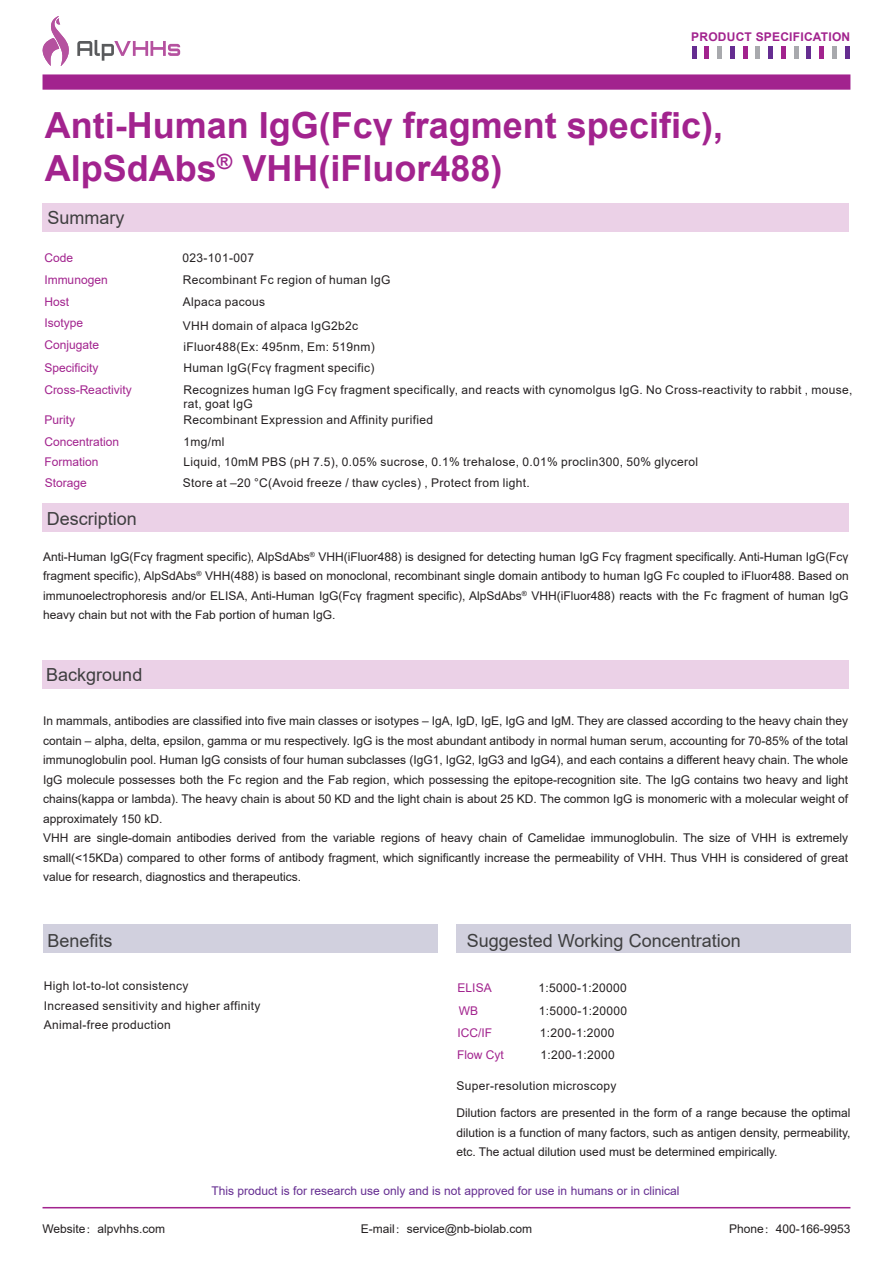
<style>
.page{position:relative;width:893px;height:1263px;background:#fff}
.page>*{position:absolute;margin:0;border:0;box-sizing:border-box;transform-origin:0 0}
.t1{font:700 36px/43.2px "Arial";color:#a2238e}
.t2{font:18px "Arial";color:#3e3e3f}
.t3{font:12px/19.5px "Arial";color:#231f20;text-align:justify}
.t4{font:12px/19.5px "Arial";letter-spacing:.03em;color:#231f20}
.t5{font:12px/22.8px "Arial";color:#a2238e}
.t6{font:12px "Arial";color:#652d91}
.t7{font:700 12px "Arial";letter-spacing:.02em;color:#a2238e}
.s1{font-family:"Adobe Song Std";font-weight:300}
</style>
<div class="page">
<hr style="left:43px;top:1207px;width:807px;height:1px;background:#a2238e">
<div style="left:43px;top:74px;width:807px;height:16px;background:#a2238e"></div>
<hr style="left:730px;top:46px;width:4px;height:13px;background:#652d91">
<hr style="left:743px;top:46px;width:4px;height:13px;background:#a2238e">
<hr style="left:756px;top:46px;width:4px;height:13px;background:#a8a9ad">
<hr style="left:692px;top:46px;width:4px;height:13px;background:#652d91">
<hr style="left:705px;top:46px;width:4px;height:13px;background:#a2238e">
<div style="left:717px;top:46px;width:5px;height:13px;background:#a8a9ad"></div>
<div style="left:768px;top:46px;width:5px;height:13px;background:#652d91"></div>
<hr style="left:781px;top:46px;width:4px;height:13px;background:#a2238e">
<hr style="left:794px;top:46px;width:4px;height:13px;background:#a8a9ad">
<hr style="left:807px;top:46px;width:4px;height:13px;background:#652d91">
<div style="left:819px;top:46px;width:5px;height:13px;background:#a2238e"></div>
<hr style="left:832px;top:46px;width:4px;height:13px;background:#a8a9ad">
<hr style="left:845px;top:46px;width:4px;height:13px;background:#652d91">
<svg style="left:77px;top:40px;width:103px;height:21px"></svg>
<svg style="left:42px;top:16px;width:27px;height:50px"></svg>
<div style="left:43px;top:203px;width:806px;height:28px;background:#ebd1e7"></div>
<div style="left:43px;top:503px;width:806px;height:28px;background:#ebd1e7"></div>
<div style="left:42px;top:660px;width:806px;height:28px;background:#ebd1e7"></div>
<div style="left:43px;top:925px;width:394px;height:28px;background:#d1d0de"></div>
<div style="left:456px;top:925px;width:394px;height:28px;background:#d1d0de"></div>
<p class="t7" style="left:691px;top:28px;width:161px">PRODUCT SPECIFICATION</p>
<h1 class="t1" style="left:45px;top:104px;width:680px">Anti-Human IgG(Fcγ fragment specific),<br>AlpSdAbs<sup>®</sup> VHH(iFluor488)</h1>
<h2 class="t2" style="left:47px;top:205px;width:79px">Summary</h2>
<p class="t5" style="left:44px;top:246px;width:30px">Code</p>
<p class="t4" style="left:183px;top:248px;width:73px">023-101-007</p>
<p class="t5" style="left:44px;top:268px;width:65px">Immunogen</p>
<p class="t4" style="left:183px;top:270px;width:209px">Recombinant Fc region of human IgG</p>
<p class="t5" style="left:44px;top:290px;width:26px">Host</p>
<p class="t4" style="left:183px;top:292px;width:84px">Alpaca pacous</p>
<p class="t5" style="left:44px;top:311px;width:40px">Isotype</p>
<p class="t4" style="left:183px;top:316px;width:177px">VHH domain of alpaca IgG2b2c</p>
<p class="t5" style="left:44px;top:333px;width:56px">Conjugate</p>
<p class="t4" style="left:183px;top:337px;width:193px">iFluor488(Ex: 495nm, Em: 519nm)</p>
<p class="t5" style="left:44px;top:356px;width:56px">Specificity</p>
<p class="t4" style="left:183px;top:358px;width:193px">Human IgG(Fcγ fragment specific)</p>
<p class="t5" style="left:44px;top:378px;width:89px">Cross-Reactivity</p>
<p class="t4" style="left:183px;top:383px;width:671px;line-height:13.5px">Recognizes human IgG Fcγ fragment specifically, and reacts with cynomolgus IgG. No Cross-reactivity to rabbit , mouse, rat, goat IgG</p>
<p class="t5" style="left:44px;top:409px;width:32px">Purity</p>
<p class="t4" style="left:183px;top:410px;width:251px">Recombinant Expression and Affinity purified</p>
<p class="t5" style="left:44px;top:430px;width:76px">Concentration</p>
<p class="t3" style="left:183px;top:431px;width:43px">1mg/ml</p>
<p class="t5" style="left:44px;top:450px;width:56px">Formation</p>
<p class="t4" style="left:183px;top:452px;width:516px">Liquid, 10mM PBS (pH 7.5), 0.05% sucrose, 0.1% trehalose, 0.01% proclin300, 50% glycerol</p>
<p class="t5" style="left:45px;top:471px;width:44px">Storage</p>
<p class="t4" style="left:183px;top:473px;width:348px">Store at –20 °C(Avoid freeze / thaw cycles) , Protect from light.</p>
<h2 class="t2" style="left:47px;top:506px;width:92px">Description</h2>
<p class="t3" style="left:43px;top:547px;width:807px">Anti-Human IgG(Fcγ fragment specific), AlpSdAbs<sup>®</sup> VHH(iFluor488) is designed for detecting human IgG Fcγ fragment specifically. Anti-Human IgG(Fcγ fragment specific), AlpSdAbs<sup>®</sup> VHH(488) is based on monoclonal, recombinant single domain antibody to human IgG Fc coupled to iFluor488. Based on immunoelectrophoresis and/or ELISA, Anti-Human IgG(Fcγ fragment specific), AlpSdAbs<sup>®</sup> VHH(iFluor488) reacts with the Fc fragment of human IgG heavy chain but not with the Fab portion of human IgG.</p>
<h2 class="t2" style="left:46px;top:662px;width:98px">Background</h2>
<p class="t3" style="left:43px;top:711px;width:807px;text-align:left">In mammals, antibodies are classified into five main classes or isotypes – IgA, IgD, IgE, IgG and IgM. They are classed according to the heavy chain they contain – alpha, delta, epsilon, gamma or mu respectively. IgG is the most abundant antibody in normal human serum, accounting for 70-85% of the total immunoglobulin pool. Human IgG consists of four human subclasses (IgG1, IgG2, IgG3 and IgG4), and each contains a different heavy chain. The whole IgG molecule possesses both the Fc region and the Fab region, which possessing the epitope-recognition site. The IgG contains two heavy and light chains(kappa or lambda). The heavy chain is about 50 KD and the light chain is about 25 KD. The common IgG is monomeric with a molecular weight of approximately 150 kD.<br>VHH are single-domain antibodies derived from the variable regions of heavy chain of Camelidae immunoglobulin. The size of VHH is extremely small(&lt;15KDa) compared to other forms of antibody fragment, which significantly increase the permeability of VHH. Thus VHH is considered of great value for research, diagnostics and therapeutics.</p>
<h2 class="t2" style="left:47px;top:929px;width:67px">Benefits</h2>
<h2 class="t2" style="left:467px;top:928px;width:275px">Suggested Working Concentration</h2>
<p class="t4" style="left:44px;top:976px;width:218px">High lot-to-lot consistency<br>Increased sensitivity and higher affinity<br>Animal-free production</p>
<p class="t5" style="left:458px;top:976px;width:36px">ELISA<br>WB</p>
<p class="t4" style="left:539px;top:976px;width:90px;line-height:22.8px">1:5000-1:20000<br>1:5000-1:20000</p>
<p class="t5" style="left:458px;top:1021px;width:36px">ICC/IF</p>
<p class="t3" style="left:540px;top:1023px;width:76px">1:200-1:2000</p>
<p class="t5" style="left:457px;top:1043px;width:48px">Flow Cyt</p>
<p class="t3" style="left:540px;top:1045px;width:76px">1:200-1:2000</p>
<p class="t4" style="left:456px;top:1075px;width:162px">Super-resolution microscopy</p>
<p class="t3" style="left:456px;top:1103px;width:395px">Dilution factors are presented in the form of a range because the optimal dilution is a function of many factors, such as antigen density, permeability, etc. The actual dilution used must be determined empirically.</p>
<p class="t6" style="left:211px;top:1183px;width:470px">This product is for research use only and is not approved for use in humans or in clinical</p>
<p class="t3" style="left:43px;top:1219px;width:124px">Website<span class="s1">：</span>alpvhhs.com</p>
<p class="t3" style="left:361px;top:1219px;width:173px">E-mail<span class="s1">：</span>service@nb-biolab.com</p>
<p class="t3" style="left:729px;top:1219px;width:123px">Phone<span class="s1">：</span>400-166-9953</p>
</div>
